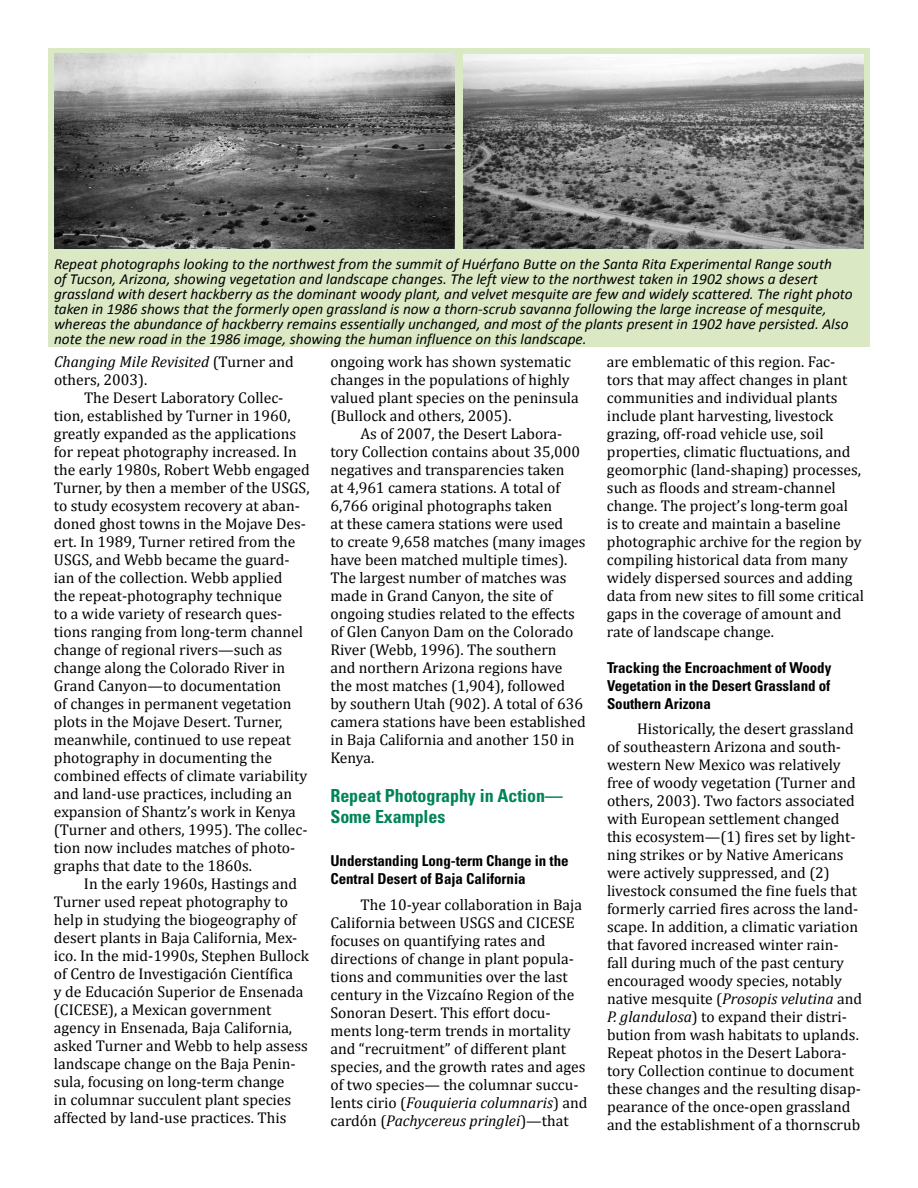
<style>
.page{position:relative;width:918px;height:1188px;background:#fff}
.page>*{position:absolute;margin:0;border:0;box-sizing:border-box;transform-origin:0 0}
.Heading_1{font:700 condensed 18px/21px "Univers";letter-spacing:-.005em;color:#008457}
.Body_Text{font:15.6px/18px "Cambria";color:#000}
.FigureCaption{font:italic 15.3px/15px "Calibri";color:#000}
.Heading_2{font:700 condensed 15px/18px "Univers";letter-spacing:-.005em;color:#000}
.s1{font-style:italic}
</style>
<div class="page">
<div style="left:48px;top:48px;width:822px;height:299px;background:#dbe8c4"></div>
<img style="left:54px;top:54px;width:400px;height:194px">
<img style="left:464px;top:54px;width:400px;height:194px">
<p class="FigureCaption" style="left:54px;top:255px;width:800px">Repeat photographs looking to the northwest from the summit of Huérfano Butte on the Santa Rita Experimental Range south<br>of Tucson, Arizona, showing vegetation and landscape changes. The left view to the northwest taken in 1902 shows a desert grassland with desert hackberry as the dominant woody plant, and velvet mesquite are few and widely scattered. The right photo taken in 1986 shows that the formerly open grassland is now a thorn-scrub savanna following the large increase of mesquite, whereas the abundance of hackberry remains essentially unchanged, and most of the plants present in 1902 have persisted. Also note the new road in the 1986 image, showing the human influence on this landscape.</p>
<p class="Body_Text" style="left:54px;top:352px;width:241px"><span class="s1">Changing Mile Revisited</span> (Turner and others, 2003).</p>
<p class="Body_Text" style="left:54px;top:388px;width:257px;text-indent:30px">The Desert Laboratory Collec&shy;tion, established by Turner in 1960, greatly expanded as the applications for repeat photography increased. In the early 1980s, Robert Webb engaged Turner, by then a member of the USGS, to study ecosystem recovery at aban&shy;doned ghost towns in the Mojave Des&shy;ert. In 1989, Turner retired from the USGS, and Webb became the guard&shy;ian of the collection. Webb applied<br>the repeat-photography technique<br>to a wide variety of research ques&shy;tions ranging from long-term channel change of regional rivers—such as change along the Colorado River in Grand Canyon—to documentation<br>of changes in permanent vegetation plots in the Mojave Desert. Turner, meanwhile, continued to use repeat photography in documenting the combined effects of climate variability and land-use practices, including an expansion of Shantz’s work in Kenya (Turner and others, 1995). The collec&shy;tion now includes matches of photo&shy;graphs that date to the 1860s.</p>
<p class="Body_Text" style="left:54px;top:874px;width:257px;text-indent:30px">In the early 1960s, Hastings and Turner used repeat photography to help in studying the biogeography of desert plants in Baja California, Mex&shy;ico. In the mid-1990s, Stephen Bullock of Centro de Investigación Científica<br>y de Educación Superior de Ensenada (CICESE), a Mexican government agency in Ensenada, Baja California, asked Turner and Webb to help assess landscape change on the Baja Penin&shy;sula, focusing on long-term change<br>in columnar succulent plant species affected by land-use practices. This</p>
<p class="Body_Text" style="left:330px;top:352px;width:250px">ongoing work has shown systematic changes in the populations of highly valued plant species on the peninsula (Bullock and others, 2005).</p>
<p class="Body_Text" style="left:330px;top:424px;width:257px;text-indent:30px">As of 2007, the Desert Labora&shy;tory Collection contains about 35,000 negatives and transparencies taken<br>at 4,961 camera stations. A total of 6,766 original photographs taken<br>at these camera stations were used<br>to create 9,658 matches (many images have been matched multiple times).<br>The largest number of matches was made in Grand Canyon, the site of ongoing studies related to the effects of Glen Canyon Dam on the Colorado River (Webb, 1996). The southern<br>and northern Arizona regions have the most matches (1,904), followed<br>by southern Utah (902). A total of 636 camera stations have been established in Baja California and another 150 in Kenya.</p>
<p class="Heading_1" style="left:330px;top:785px;width:234px">Repeat Photography in Action—<br>Some Examples</p>
<p class="Heading_2" style="left:330px;top:852px;width:240px">Understanding Long-term Change in the<br>Central Desert of Baja California</p>
<p class="Body_Text" style="left:331px;top:895px;width:258px;text-indent:30px">The 10-year collaboration in Baja California between USGS and CICESE focuses on quantifying rates and directions of change in plant popula&shy;tions and communities over the last century in the Vizcaíno Region of the Sonoran Desert. This effort docu&shy;ments long-term trends in mortality and “recruitment” of different plant species, and the growth rates and ages of two species— the columnar succu&shy;lents cirio (<span class="s1">Fouquieria columnaris</span>) and cardón (<span class="s1">Pachycereus pringlei</span>)—that</p>
<p class="Body_Text" style="left:607px;top:352px;width:259px">are emblematic of this region. Fac&shy;tors that may affect changes in plant communities and individual plants include plant harvesting, livestock grazing, off-road vehicle use, soil properties, climatic fluctuations, and geomorphic (land-shaping) processes, such as floods and stream-channel change. The project’s long-term goal<br>is to create and maintain a baseline photographic archive for the region by compiling historical data from many widely dispersed sources and adding data from new sites to fill some critical gaps in the coverage of amount and rate of landscape change.</p>
<p class="Heading_2" style="left:607px;top:658px;width:226px;text-align:justify">Tracking the Encroachment of Woody Vegetation in the Desert Grassland of Southern Arizona</p>
<p class="Body_Text" style="left:607px;top:720px;width:257px;text-indent:30px">Historically, the desert grassland of southeastern Arizona and south&shy;western New Mexico was relatively free of woody vegetation (Turner and others, 2003). Two factors associated with European settlement changed this ecosystem—(1) fires set by light&shy;ning strikes or by Native Americans were actively suppressed, and (2) livestock consumed the fine fuels that formerly carried fires across the land&shy;scape. In addition, a climatic variation that favored increased winter rain&shy;fall during much of the past century encouraged woody species, notably native mesquite (<span class="s1">Prosopis velutina</span> and <span class="s1">P. glandulosa</span>) to expand their distri&shy;bution from wash habitats to uplands.<br>Repeat photos in the Desert Labora&shy;tory Collection continue to document these changes and the resulting disap&shy;pearance of the once-open grassland and the establishment of a thornscrub</p>
</div>
